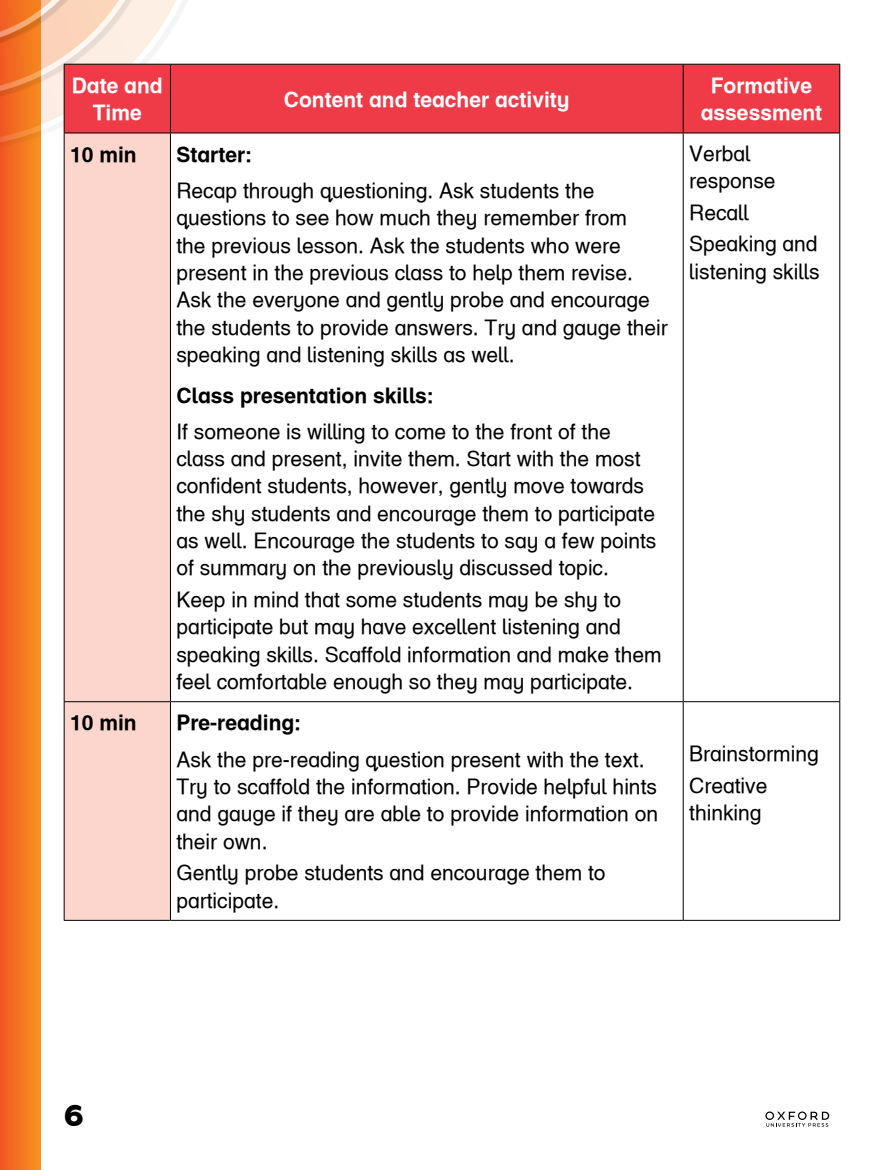
<style>
.page{position:relative;width:893px;height:1170px;background:#fff}
.page>*{position:absolute;margin:0;border:0;box-sizing:border-box;transform-origin:0 0}
.t1{font:700 30.75px "Billy";color:#000}
.t2{font:21px/27.3px "Helvetica Infant OUP";color:#000}
.t3{font:21px/27.3px "Helvetica Infant OUP Bold";color:#fff;text-align:center}
.t4{font:21px "Helvetica Infant OUP Bold";color:#000}
</style>
<div class="page">
<div style="left:0;top:0;width:41px;height:1169px;background:linear-gradient(to right,#f05823,#f7931e)"></div>
<svg style="left:0;top:63px;width:239px;height:115px"></svg>
<svg style="left:0;top:0;width:182px;height:122px;background:#f6c19f"></svg>
<div style="left:65px;top:65px;width:774px;height:68px;background:#ef3a47"></div>
<div style="left:65px;top:134px;width:105px;height:785px;background:#fcd6cc"></div>
<hr style="left:64px;top:133px;width:1px;height:568px;background:#000">
<hr style="left:170px;top:133px;width:1px;height:568px;background:#000">
<hr style="left:683px;top:133px;width:1px;height:568px;background:#000">
<hr style="left:839px;top:133px;width:1px;height:568px;background:#000">
<hr style="left:64px;top:701px;width:106px;height:1px;background:#000">
<hr style="left:64px;top:702px;width:1px;height:217px;background:#000">
<hr style="left:170px;top:701px;width:513px;height:1px;background:#000">
<hr style="left:170px;top:702px;width:1px;height:217px;background:#000">
<hr style="left:683px;top:701px;width:157px;height:1px;background:#000">
<hr style="left:683px;top:702px;width:1px;height:217px;background:#000">
<hr style="left:839px;top:702px;width:1px;height:217px;background:#000">
<hr style="left:64px;top:919px;width:106px;height:1px;background:#000">
<hr style="left:170px;top:919px;width:513px;height:1px;background:#000">
<hr style="left:683px;top:919px;width:157px;height:1px;background:#000">
<hr style="left:64px;top:64px;width:106px;height:1px;background:#000">
<hr style="left:64px;top:65px;width:1px;height:68px;background:#000">
<hr style="left:170px;top:64px;width:513px;height:1px;background:#000">
<hr style="left:170px;top:65px;width:1px;height:68px;background:#000">
<hr style="left:683px;top:64px;width:157px;height:1px;background:#000">
<hr style="left:683px;top:65px;width:1px;height:68px;background:#000">
<hr style="left:839px;top:65px;width:1px;height:68px;background:#000">
<hr style="left:64px;top:133px;width:106px;height:1px;background:#000">
<hr style="left:170px;top:133px;width:513px;height:1px;background:#000">
<hr style="left:683px;top:133px;width:157px;height:1px;background:#000">
<svg style="left:765px;top:1111px;width:64px;height:15px"></svg>
<p class="t3" style="left:72px;top:72px;width:92px">Date and<br>Time</p>
<p class="t3" style="left:284px;top:85px;width:287px">Content and teacher activity</p>
<p class="t4" style="left:70px;top:141px;width:68px">10 min</p>
<p class="t4" style="left:176px;top:141px;width:77px">Starter:</p>
<p class="t2" style="left:176px;top:177px;width:493px">Recap through questioning. Ask students the questions to see how much they remember from<br>the previous lesson. Ask the students who were present in the previous class to help them revise.<br>Ask the everyone and gently probe and encourage the students to provide answers. Try and gauge their speaking and listening skills as well.</p>
<p class="t4" style="left:176px;top:382px;width:259px">Class presentation skills:</p>
<p class="t2" style="left:176px;top:418px;width:481px">If someone is willing to come to the front of the class and present, invite them. Start with the most confident students, however, gently move towards the shy students and encourage them to participate as well. Encourage the students to say a few points of summary on the previously discussed topic.</p>
<p class="t2" style="left:176px;top:586px;width:487px">Keep in mind that some students may be shy to participate but may have excellent listening and speaking skills. Scaffold information and make them feel comfortable enough so they may participate.</p>
<p class="t4" style="left:70px;top:710px;width:68px">10 min</p>
<p class="t4" style="left:176px;top:710px;width:126px">Pre-reading:</p>
<p class="t2" style="left:176px;top:745px;width:483px">Ask the pre-reading question present with the text.<br>Try to scaffold the information. Provide helpful hints and gauge if they are able to provide information on their own.</p>
<p class="t2" style="left:176px;top:859px;width:431px">Gently probe students and encourage them to participate.</p>
<p class="t3" style="left:701px;top:72px;width:123px">Formative assessment</p>
<p class="t2" style="left:689px;top:140px;width:88px">Verbal response</p>
<p class="t2" style="left:689px;top:197px;width:130px;line-height:31.5px">Recall<br>Speaking and</p>
<p class="t2" style="left:689px;top:258px;width:132px">listening skills</p>
<p class="t2" style="left:689px;top:738px;width:131px;line-height:31.5px">Brainstorming<br>Creative</p>
<p class="t2" style="left:689px;top:799px;width:74px">thinking</p>
<h1 class="t1" style="left:65px;top:1097px;width:20px">6</h1>
</div>
